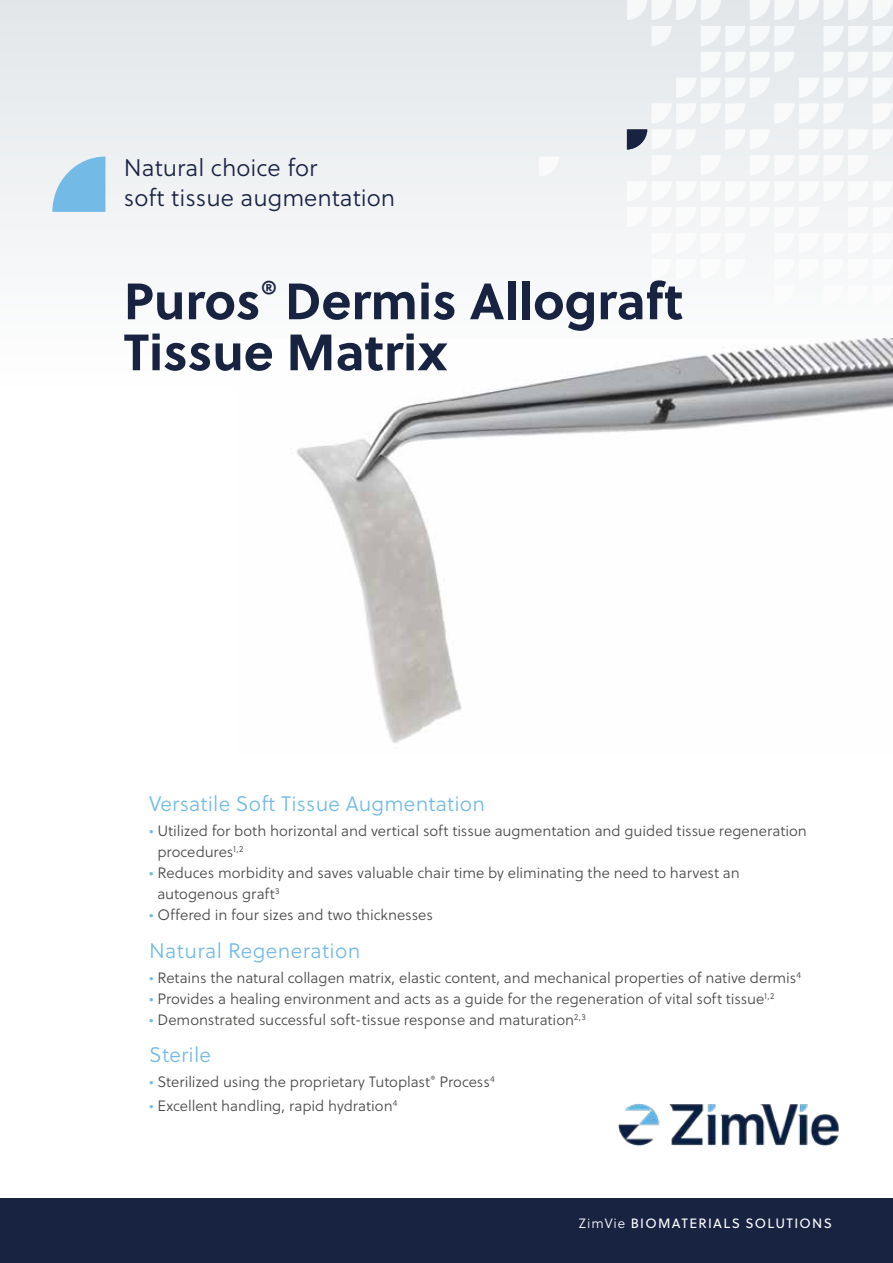
<style>
.page{position:relative;width:893px;height:1263px;background:#fff}
.page>*{position:absolute;margin:0;border:0;box-sizing:border-box;transform-origin:0 0}
.t1{font:700 51px/51px "Soleil";color:#182342}
.t2{font:24px/30px "Soleil Lt";color:#182342}
.t3{font:21px "Soleil Lt";letter-spacing:.01em;color:#73bbe6}
.t4{font:15px/21px "Soleil Lt";color:#4a4a49}
.t5{font:13.5px "Soleil";letter-spacing:.1em;color:#fff}
.s1{color:#73bbe6}
.s2{font-family:"Soleil Lt"}
</style>
<div class="page">
<div style="left:0;top:0;width:893px;height:785px;background:linear-gradient(to bottom,#e9ecee,#fff)"></div>
<img style="left:236px;top:338px;width:657px;height:415px">
<svg style="left:539px;top:157px;width:20px;height:20px"></svg>
<svg style="left:774px;top:233px;width:119px;height:20px"></svg>
<svg style="left:651px;top:233px;width:95px;height:20px"></svg>
<svg style="left:799px;top:78px;width:94px;height:20px"></svg>
<svg style="left:676px;top:78px;width:94px;height:20px"></svg>
<svg style="left:848px;top:207px;width:45px;height:20px"></svg>
<svg style="left:627px;top:207px;width:192px;height:20px"></svg>
<svg style="left:823px;top:52px;width:70px;height:20px"></svg>
<svg style="left:700px;top:52px;width:95px;height:20px"></svg>
<svg style="left:627px;top:181px;width:266px;height:20px"></svg>
<svg style="left:651px;top:26px;width:21px;height:20px"></svg>
<svg style="left:823px;top:26px;width:70px;height:20px"></svg>
<svg style="left:700px;top:26px;width:95px;height:20px"></svg>
<svg style="left:750px;top:0;width:143px;height:20px"></svg>
<svg style="left:627px;top:0;width:94px;height:20px"></svg>
<svg style="left:627px;top:104px;width:266px;height:71px"></svg>
<svg style="left:774px;top:259px;width:119px;height:20px"></svg>
<svg style="left:651px;top:259px;width:95px;height:20px"></svg>
<svg style="left:774px;top:285px;width:21px;height:20px"></svg>
<svg style="left:823px;top:285px;width:70px;height:20px"></svg>
<img style="left:618px;top:1103px;width:221px;height:43px">
<div style="left:0;top:1198px;width:893px;height:65px;background:#182342"></div>
<svg style="left:52px;top:157px;width:53px;height:55px;background:#8dc6e8"></svg>
<h2 class="t2" style="left:124px;top:154px;width:273px">Natural choice for<br>soft tissue augmentation</h2>
<h1 class="t1" style="left:124px;top:273px;width:561px">Puros<sup>®</sup> Dermis Allograft<br>Tissue Matrix</h1>
<h3 class="t3" style="left:149px;top:791px;width:337px">Versatile Soft Tissue Augmentation</h3>
<p class="t4" style="left:157px;top:821px;width:651px;text-indent:-8px"><span class="s1">•</span> Utilized for both horizontal and vertical soft tissue augmentation and guided tissue regeneration procedures<sup>1,2</sup></p>
<p class="t4" style="left:157px;top:863px;width:584px;text-indent:-8px"><span class="s1">•</span> Reduces morbidity and saves valuable chair time by eliminating the need to harvest an autogenous graft<sup>3</sup></p>
<p class="t4" style="left:149px;top:905px;width:285px"><span class="s1">•</span> Offered in four sizes and two thicknesses</p>
<h3 class="t3" style="left:149px;top:937px;width:213px">Natural Regeneration</h3>
<p class="t4" style="left:149px;top:968px;width:654px"><span class="s1">•</span> Retains the natural collagen matrix, elastic content, and mechanical properties of native dermis<sup>4</sup></p>
<p class="t4" style="left:149px;top:989px;width:627px"><span class="s1">•</span> Provides a healing environment and acts as a guide for the regeneration of vital soft tissue<sup>1,2</sup></p>
<p class="t4" style="left:149px;top:1010px;width:438px"><span class="s1">•</span> Demonstrated successful soft-tissue response and maturation<sup>2,3</sup></p>
<h3 class="t3" style="left:149px;top:1042px;width:63px">Sterile</h3>
<p class="t4" style="left:149px;top:1072px;width:347px"><span class="s1">•</span> Sterilized using the proprietary Tutoplast<sup>®</sup> Process<sup>4</sup></p>
<p class="t4" style="left:149px;top:1096px;width:250px"><span class="s1">•</span> Excellent handling, rapid hydration<sup>4</sup></p>
<p class="t5" style="left:579px;top:1215px;width:254px"><span class="s2">ZimVie</span> BIOMATERIALS SOLUTIONS</p>
</div>
